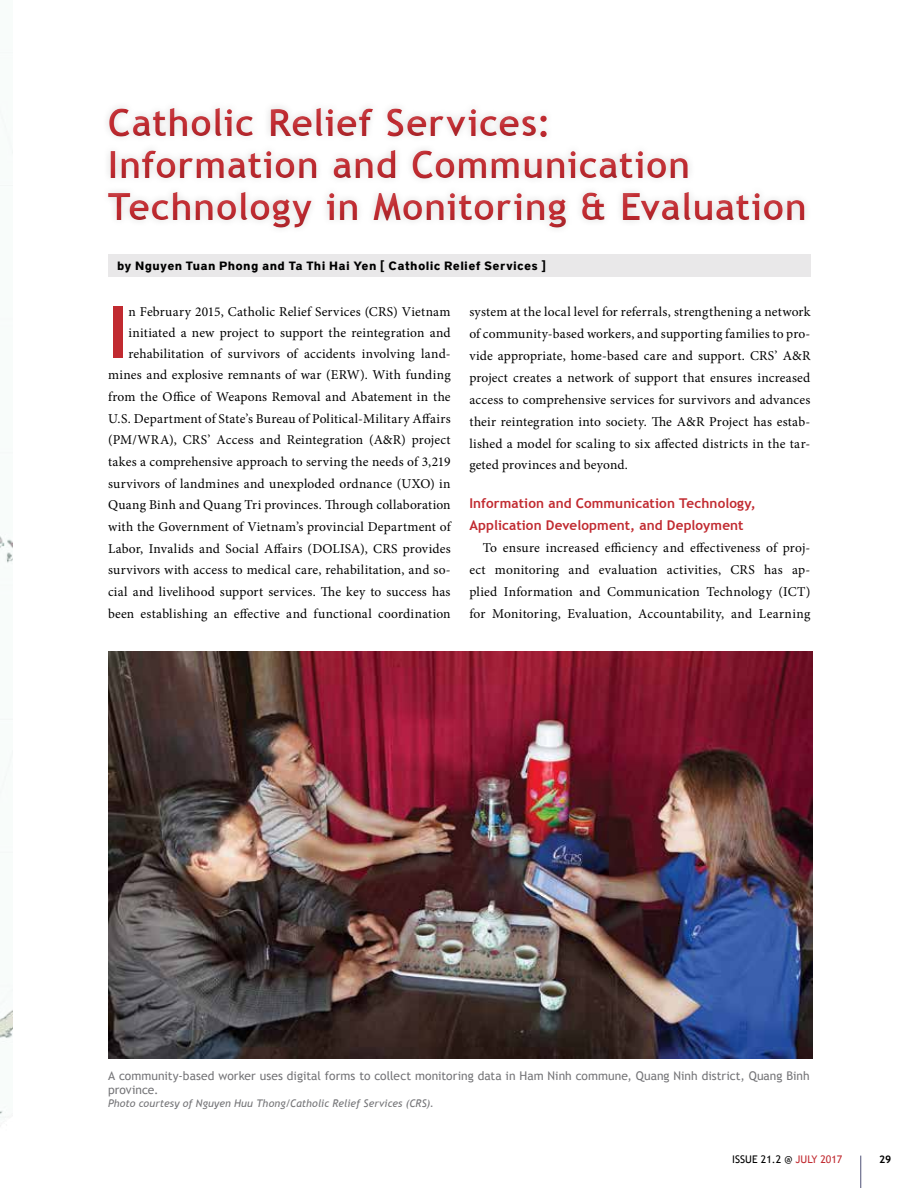
<style>
.page{position:relative;width:918px;height:1188px;background:#fff}
.page>*{position:absolute;margin:0;border:0;box-sizing:border-box;transform-origin:0 0}
.t1{font:700 72.15px "Trebuchet MS";color:#c12a30}
.t2{font:700 37.5px/42px "Trebuchet MS";letter-spacing:.015em;color:#c12a30}
.t3{font:13.5px/21.6px "Minion Pro";letter-spacing:.015em;color:#000;text-align:justify}
.t4{font:700 13.5px/21.9px "Trebuchet MS";letter-spacing:.005em;color:#c12a30}
.t5{font:12px/13.5px "Trebuchet MS";letter-spacing:.005em;color:#757578}
.t6{font:700 12px "District";letter-spacing:.025em;color:#000}
.t7{font:italic 10.5px "Trebuchet MS";letter-spacing:.005em;color:#757578}
.t8{font:10.5px "Trebuchet MS";color:#000}
.t9{font:700 10.5px "Trebuchet MS";color:#000}
.s1{color:#c12a30}
</style>
<div class="page">
<hr style="left:860px;top:1156px;width:1px;height:32px;background:#4e5177">
<img style="left:0;top:126px;width:12px;height:1000px">
<div style="left:108px;top:255px;width:702px;height:22px;background:#e9e8e9"></div>
<div style="left:99px;top:100px;width:717px;height:133px;background:#000;opacity:.15"></div>
<img style="left:108px;top:652px;width:704px;height:407px">
<h2 class="t2" style="left:108px;top:101px;width:701px">Catholic Relief Services:<br>Information and Communication<br>Technology in Monitoring &amp; Evaluation</h2>
<p class="t6" style="left:117px;top:259px;width:431px">by Nguyen Tuan Phong and Ta Thi Hai Yen [ Catholic Relief Services ]</p>
<h1 class="t1" style="left:108px;top:287px;width:22px">I</h1>
<p class="t3" style="left:108px;top:301px;width:344px;text-align:right">n February 2015, Catholic Relief Services (CRS) Vietnam initiated a new project to support the reintegration and rehabilitation of survivors of accidents involving land&shy;mines and explosive remnants of war (ERW). With funding from the Office of Weapons Removal and Abatement in the U.S. Department of State’s Bureau of Political-Military Affairs (PM/WRA), CRS’ Access and Reintegration (A&amp;R) project takes a comprehensive approach to serving the needs of 3,219 survivors of landmines and unexploded ordnance (UXO) in Quang Binh and Quang Tri provinces. Through collaboration with the Government of Vietnam’s provincial Department of Labor, Invalids and Social Affairs (DOLISA), CRS provides survivors with access to medical care, rehabilitation, and so&shy;cial and livelihood support services. The key to success has been establishing an effective and functional coordination</p>
<p class="t3" style="left:469px;top:301px;width:343px">system at the local level for referrals, strengthening a network of community-based workers, and supporting families to pro&shy;vide appropriate, home-based care and support. CRS’ A&amp;R project creates a network of support that ensures increased access to comprehensive services for survivors and advances their reintegration into society. The A&amp;R Project has estab&shy;lished a model for scaling to six affected districts in the tar&shy;geted provinces and beyond.</p>
<p class="t4" style="left:469px;top:492px;width:288px">Information and Communication Technology,<br>Application Development, and Deployment</p>
<p class="t3" style="left:469px;top:537px;width:343px;text-indent:14px">To ensure increased efficiency and effectiveness of proj&shy;ect monitoring and evaluation activities, CRS has ap&shy;plied Information and Communication Technology (ICT) for Monitoring, Evaluation, Accountability, and Learning</p>
<p class="t5" style="left:108px;top:1069px;width:703px">A community-based worker uses digital forms to collect monitoring data in Ham Ninh commune, Quang Ninh district, Quang Binh province.</p>
<p class="t7" style="left:108px;top:1097px;width:327px">Photo courtesy of Nguyen Huu Thong/Catholic Relief Services (CRS).</p>
<p class="t8" style="left:732px;top:1153px;width:112px">ISSUE 21.2 @ <span class="s1">JULY 2017</span></p>
<p class="t9" style="left:879px;top:1153px;width:14px">29</p>
</div>
